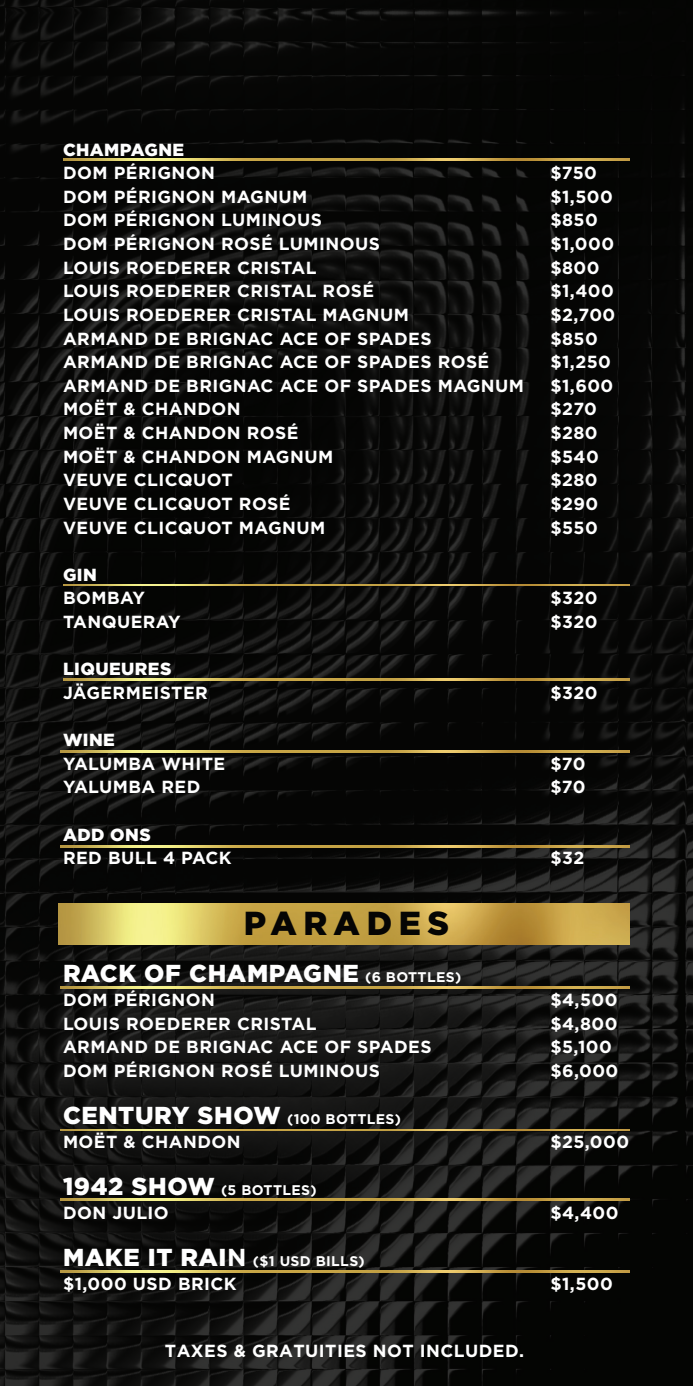
<style>
.page{position:relative;width:693px;height:1386px;background:#fff}
.page>*{position:absolute;margin:0;border:0;box-sizing:border-box;transform-origin:0 0}
.t1{font:900 33.25px "Gotham";letter-spacing:.2em;color:#050504}
.t2{font:900 24.5px "Gotham";letter-spacing:.025em;color:#fff}
.t3{font:700 17.5px "Gotham";letter-spacing:.025em;color:#fff}
.t4{font:900 17.5px "Gotham";letter-spacing:.025em;color:#fff}
.t5{font:700 14px "Gotham";letter-spacing:.025em;color:#fff}
.s1{font-weight:700;font-size:14px}
.s2{font-weight:900;font-size:24.5px}
.s3{font-size:24.5px}
</style>
<div class="page">
<img style="left:0;top:0;width:693px;height:1386px">
<img style="left:58px;top:904px;width:572px;height:40px">
<img style="left:63px;top:159px;width:567px;height:2px">
<img style="left:63px;top:584px;width:567px;height:2px">
<img style="left:63px;top:679px;width:567px;height:1px">
<img style="left:60px;top:751px;width:570px;height:1px">
<img style="left:60px;top:845px;width:570px;height:2px">
<img style="left:60px;top:986px;width:570px;height:2px">
<img style="left:60px;top:1129px;width:570px;height:2px">
<img style="left:60px;top:1199px;width:570px;height:1px">
<img style="left:60px;top:1270px;width:570px;height:2px">
<p class="t4" style="left:63px;top:139px;width:123px">CHAMPAGNE</p>
<p class="t3" style="left:63px;top:161px;width:154px">DOM PÉRIGNON</p>
<p class="t3" style="left:550px;top:161px;width:48px">$750</p>
<p class="t3" style="left:63px;top:185px;width:246px">DOM PÉRIGNON MAGNUM</p>
<p class="t3" style="left:550px;top:185px;width:64px">$1,500</p>
<p class="t3" style="left:63px;top:209px;width:261px">DOM PÉRIGNON LUMINOUS</p>
<p class="t3" style="left:550px;top:209px;width:49px">$850</p>
<p class="t3" style="left:63px;top:232px;width:318px">DOM PÉRIGNON ROSÉ LUMINOUS</p>
<p class="t3" style="left:550px;top:232px;width:65px">$1,000</p>
<p class="t3" style="left:63px;top:256px;width:255px">LOUIS ROEDERER CRISTAL</p>
<p class="t3" style="left:550px;top:256px;width:51px">$800</p>
<p class="t3" style="left:63px;top:279px;width:313px">LOUIS ROEDERER CRISTAL ROSÉ</p>
<p class="t3" style="left:550px;top:279px;width:65px">$1,400</p>
<p class="t3" style="left:63px;top:303px;width:348px">LOUIS ROEDERER CRISTAL MAGNUM</p>
<p class="t3" style="left:550px;top:303px;width:67px">$2,700</p>
<p class="t3" style="left:63px;top:327px;width:370px">ARMAND DE BRIGNAC ACE OF SPADES</p>
<p class="t3" style="left:550px;top:327px;width:49px">$850</p>
<p class="t3" style="left:63px;top:350px;width:428px">ARMAND DE BRIGNAC ACE OF SPADES ROSÉ</p>
<p class="t3" style="left:550px;top:350px;width:62px">$1,250</p>
<p class="t3" style="left:63px;top:374px;width:463px">ARMAND DE BRIGNAC ACE OF SPADES MAGNUM</p>
<p class="t3" style="left:550px;top:374px;width:65px">$1,600</p>
<p class="t3" style="left:63px;top:398px;width:179px">MOËT &amp; CHANDON</p>
<p class="t3" style="left:550px;top:398px;width:48px">$270</p>
<p class="t3" style="left:63px;top:421px;width:237px">MOËT &amp; CHANDON ROSÉ</p>
<p class="t3" style="left:550px;top:421px;width:49px">$280</p>
<p class="t3" style="left:63px;top:445px;width:272px">MOËT &amp; CHANDON MAGNUM</p>
<p class="t3" style="left:550px;top:445px;width:50px">$540</p>
<p class="t3" style="left:63px;top:468px;width:171px">VEUVE CLICQUOT</p>
<p class="t3" style="left:550px;top:468px;width:49px">$280</p>
<p class="t3" style="left:63px;top:492px;width:229px">VEUVE CLICQUOT ROSÉ</p>
<p class="t3" style="left:550px;top:492px;width:49px">$290</p>
<p class="t3" style="left:63px;top:516px;width:264px">VEUVE CLICQUOT MAGNUM</p>
<p class="t3" style="left:550px;top:516px;width:49px">$550</p>
<p class="t4" style="left:63px;top:564px;width:35px">GIN</p>
<p class="t3" style="left:63px;top:587px;width:83px">BOMBAY</p>
<p class="t3" style="left:550px;top:587px;width:49px">$320</p>
<p class="t3" style="left:63px;top:610px;width:119px">TANQUERAY</p>
<p class="t3" style="left:550px;top:610px;width:49px">$320</p>
<p class="t4" style="left:63px;top:659px;width:110px">LIQUEURES</p>
<p class="t3" style="left:63px;top:681px;width:146px">JÄGERMEISTER</p>
<p class="t3" style="left:550px;top:681px;width:49px">$320</p>
<p class="t4" style="left:63px;top:730px;width:53px">WINE</p>
<p class="t3" style="left:63px;top:752px;width:164px">YALUMBA WHITE</p>
<p class="t3" style="left:550px;top:752px;width:37px">$70</p>
<p class="t3" style="left:63px;top:776px;width:139px">YALUMBA RED</p>
<p class="t3" style="left:550px;top:776px;width:37px">$70</p>
<p class="t4" style="left:63px;top:824px;width:89px">ADD ONS</p>
<p class="t3" style="left:63px;top:846px;width:170px">RED BULL 4 PACK</p>
<p class="t3" style="left:550px;top:846px;width:35px">$32</p>
<h1 class="t1" style="left:244px;top:904px;width:207px">PARADES</h1>
<h2 class="t2" style="left:63px;top:960px;width:400px">RACK OF CHAMPAGNE <span class="s1">(6 BOTTLES)</span></h2>
<p class="t3" style="left:63px;top:988px;width:154px">DOM PÉRIGNON</p>
<p class="t3" style="left:550px;top:988px;width:69px">$4,500</p>
<p class="t3" style="left:63px;top:1012px;width:255px">LOUIS ROEDERER CRISTAL</p>
<p class="t3" style="left:550px;top:1012px;width:69px">$4,800</p>
<p class="t3" style="left:63px;top:1035px;width:370px">ARMAND DE BRIGNAC ACE OF SPADES</p>
<p class="t3" style="left:550px;top:1035px;width:63px">$5,100</p>
<p class="t3" style="left:63px;top:1059px;width:318px">DOM PÉRIGNON ROSÉ LUMINOUS</p>
<p class="t3" style="left:550px;top:1059px;width:70px">$6,000</p>
<p class="t5" style="left:63px;top:1110px;width:340px"><span class="s2">CENTURY SHOW</span> (100 BOTTLES)</p>
<p class="t3" style="left:63px;top:1130px;width:179px">MOËT &amp; CHANDON</p>
<p class="t3" style="left:550px;top:1130px;width:80px">$25,000</p>
<p class="t5" style="left:63px;top:1181px;width:255px"><span class="s2">1942 SHOW</span> (5 BOTTLES)</p>
<p class="t3" style="left:63px;top:1201px;width:107px">DON JULIO</p>
<p class="t3" style="left:550px;top:1201px;width:70px">$4,400</p>
<p class="t5" style="left:63px;top:1252px;width:303px"><span class="s2">MAKE IT RAI</span><span class="s3">N</span> ($1 USD BILLS)</p>
<p class="t3" style="left:63px;top:1272px;width:175px">$1,000 USD BRICK</p>
<p class="t3" style="left:550px;top:1272px;width:64px">$1,500</p>
<p class="t3" style="left:165px;top:1339px;width:361px">TAXES &amp; GRATUITIES NOT INCLUDED.</p>
</div>
